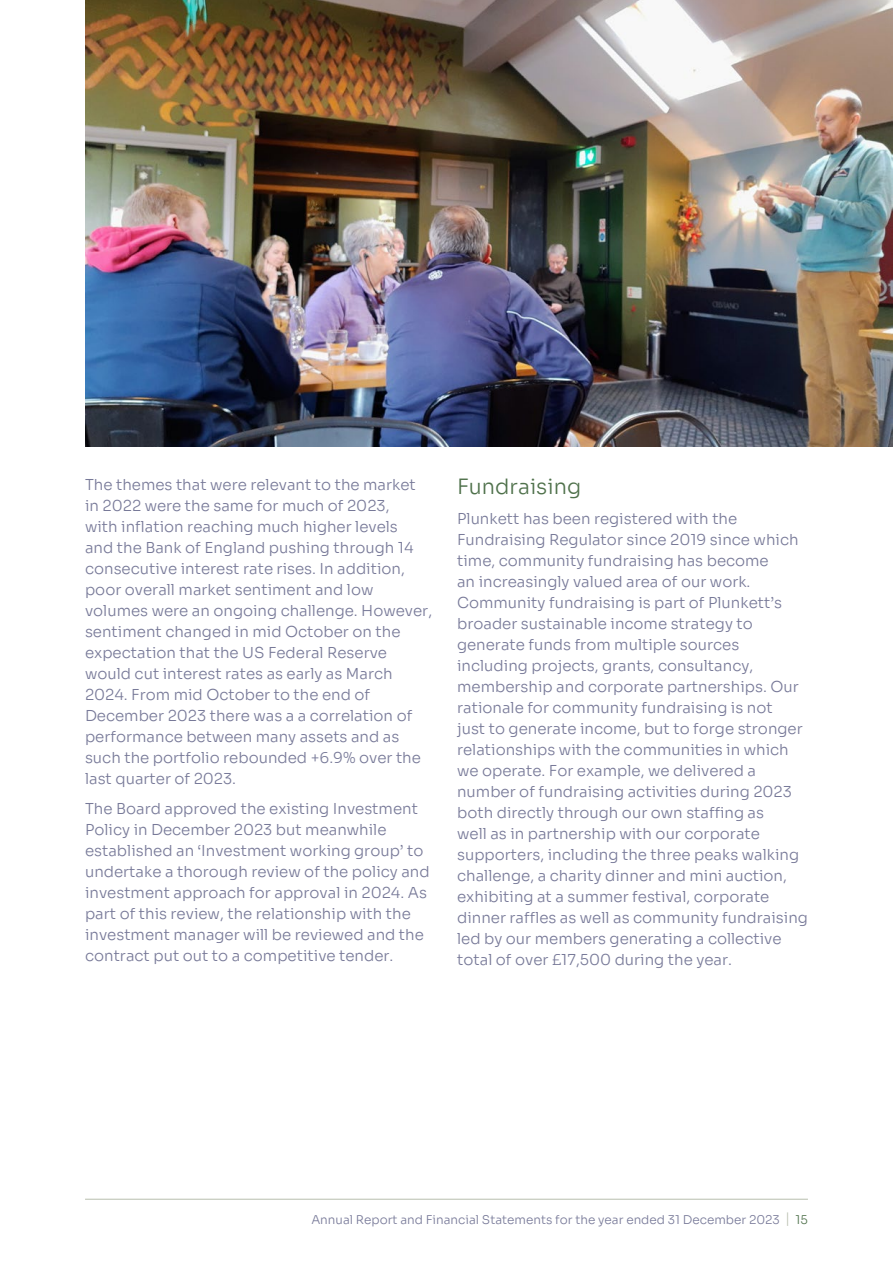
<style>
.page{position:relative;width:893px;height:1263px;background:#fff}
.page>*{position:absolute;margin:0;border:0;box-sizing:border-box;transform-origin:0 0}
.t1{font:300 21px "Sora";color:#4f714b}
.t2{font:300 15px/21px "Sora";color:#777998}
.t3{font:300 12px "Sora";color:#777998}
.s1{font-size:14.4px;color:#b7bead}
.s2{color:#4f714b}
</style>
<div class="page">
<img style="left:85px;top:0;width:808px;height:446px">
<hr style="left:85px;top:1199px;width:723px;height:1px;background:#b7bead">
<p class="t2" style="left:85px;top:473px;width:349px">The themes that were relevant to the market in 2022 were the same for much of 2023,<br>with inflation reaching much higher levels<br>and the Bank of England pushing through 14 consecutive interest rate rises. In addition, poor overall market sentiment and low volumes were an ongoing challenge. However, sentiment changed in mid October on the expectation that the US Federal Reserve would cut interest rates as early as March 2024. From mid October to the end of December 2023 there was a a correlation of performance between many assets and as such the portfolio rebounded +6.9% over the last quarter of 2023.</p>
<p class="t2" style="left:85px;top:796px;width:346px">The Board approved the existing Investment Policy in December 2023 but meanwhile established an ‘Investment working group’ to undertake a thorough review of the policy and investment approach for approval in 2024. As part of this review, the relationship with the investment manager will be reviewed and the contract put out to a competitive tender.</p>
<h1 class="t1" style="left:457px;top:470px;width:125px">Fundraising</h1>
<p class="t2" style="left:457px;top:507px;width:352px">Plunkett has been registered with the Fundraising Regulator since 2019 since which time, community fundraising has become<br>an increasingly valued area of our work.<br>Community fundraising is part of Plunkett’s broader sustainable income strategy to generate funds from multiple sources including projects, grants, consultancy, membership and corporate partnerships. Our rationale for community fundraising is not<br>just to generate income, but to forge stronger relationships with the communities in which we operate. For example, we delivered a number of fundraising activities during 2023 both directly through our own staffing as<br>well as in partnership with our corporate supporters, including the three peaks walking challenge, a charity dinner and mini auction, exhibiting at a summer festival, corporate dinner raffles as well as community fundraising led by our members generating a collective total of over £17,500 during the year.</p>
<p class="t3" style="left:311px;top:1209px;width:498px">Annual Report and Financial Statements for the year ended 31 December 2023 <span class="s1">|</span> <span class="s2">15</span></p>
</div>
